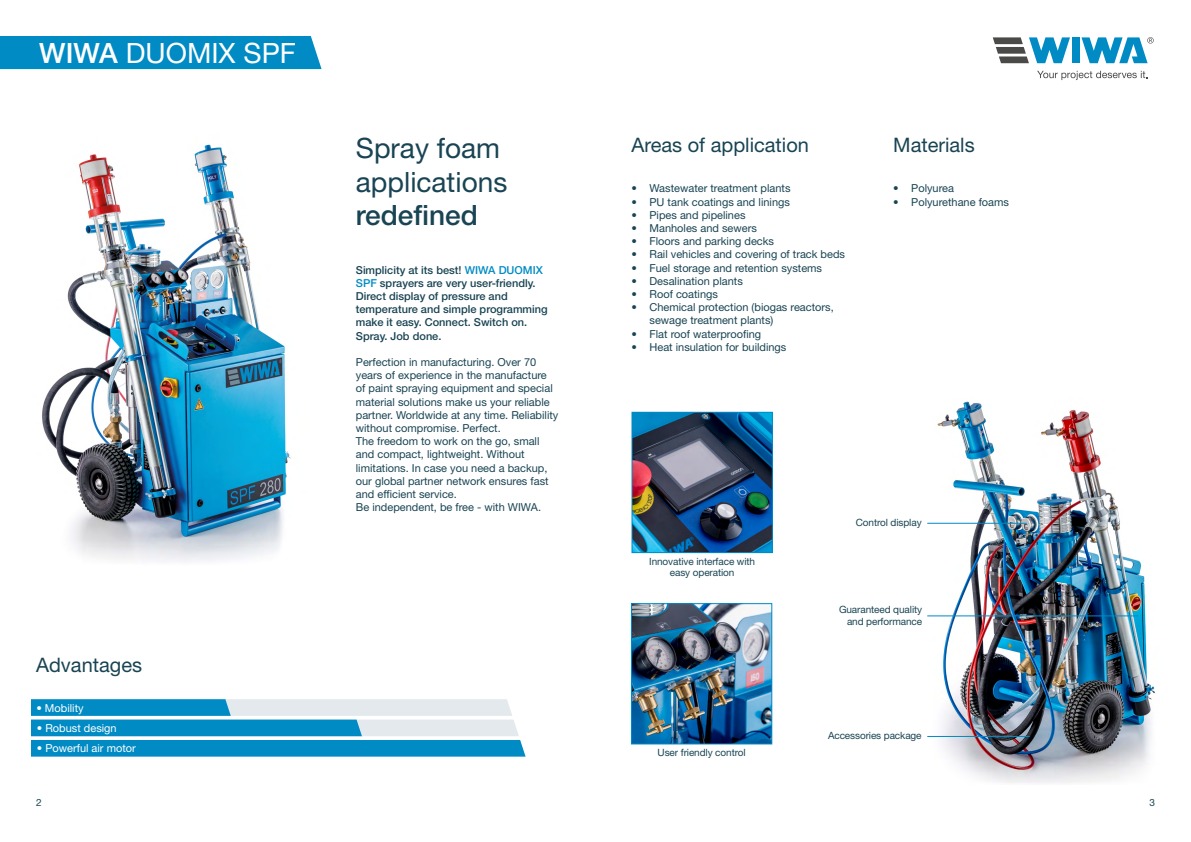
<style>
.page{position:relative;width:1191px;height:842px;background:#fff}
.page>*{position:absolute;margin:0;border:0;box-sizing:border-box;transform-origin:0 0}
.t1{font:28px/33.6px "Helvetica Neue LT Std";color:#194453}
.t2{font:28px "Helvetica Neue LT Std";color:#fff}
.t3{font:20px "Helvetica Neue LT Std";color:#194453}
.t4{font:11px/13.2px "Helvetica Neue LT Std";color:#194453}
.t5{font:500 11px/13.2px "Helvetica Neue LT Std";color:#194453}
.t6{font:11px "Helvetica Neue LT Std";color:#fff}
.t7{font:10px/12px "Helvetica Neue LT Std";letter-spacing:-.01em;color:#194453;text-align:right}
.s1{font-weight:500}
.s2{color:#008bc5}
</style>
<div class="page">
<div style="left:0;top:36px;width:321px;height:33px;background:#008bc5"></div>
<svg style="left:31px;top:699px;width:495px;height:58px;background:#61b4d7"></svg>
<svg style="left:1037px;top:71px;width:110px;height:9px"></svg>
<div style="left:1072px;top:37px;width:8px;height:26px;background:#008bc5"></div>
<svg style="left:992px;top:37px;width:78px;height:26px"></svg>
<svg style="left:1081px;top:37px;width:72px;height:26px"></svg>
<img style="left:932px;top:401px;width:223px;height:382px">
<img style="left:633px;top:414px;width:138px;height:137px">
<div style="left:631px;top:412px;width:142px;height:141px;border:1px solid #008bc5"></div>
<img style="left:633px;top:605px;width:137px;height:137px">
<div style="left:631px;top:603px;width:141px;height:141px;border:1px solid #008bc5"></div>
<hr style="left:927px;top:523px;width:100px;height:1px;background:#008bc5">
<hr style="left:927px;top:736px;width:102px;height:1px;background:#008bc5">
<hr style="left:927px;top:615px;width:211px;height:1px;background:#008bc5">
<img style="left:42px;top:144px;width:249px;height:418px">
<p class="t2" style="left:39px;top:36px;width:258px"><span class="s1">WIWA</span> DUOMIX SPF</p>
<p class="t3" style="left:36px;top:652px;width:107px">Advantages</p>
<p class="t6" style="left:36px;top:701px;width:49px">• Mobility</p>
<p class="t6" style="left:37px;top:721px;width:81px">• Robust design</p>
<p class="t6" style="left:37px;top:741px;width:100px">• Powerful air motor</p>
<p class="t1" style="left:356px;top:130px;width:153px">Spray foam applications <span class="s1">redefined</span></p>
<p class="t5" style="left:356px;top:263px;width:193px">Simplicity at its best! <span class="s2">WIWA DUOMIX<br>SPF</span> sprayers are very user-friendly.<br>Direct display of pressure and temperature and simple programming make it easy. Connect. Switch on.<br>Spray. Job done.</p>
<p class="t4" style="left:356px;top:355px;width:204px">Perfection in manufacturing. Over 70 years of experience in the manufacture of paint spraying equipment and special material solutions make us your reliable partner. Worldwide at any time. Reliability without compromise. Perfect.</p>
<p class="t4" style="left:356px;top:434px;width:194px">The freedom to work on the go, small and compact, lightweight. Without limitations. In case you need a backup, our global partner network ensures fast and efficient service.</p>
<p class="t4" style="left:356px;top:500px;width:187px">Be independent, be free - with WIWA.</p>
<p class="t3" style="left:631px;top:133px;width:179px">Areas of application</p>
<p class="t4" style="left:631px;top:182px;width:160px">• Wastewater treatment plants</p>
<p class="t4" style="left:631px;top:195px;width:160px">• PU tank coatings and linings</p>
<p class="t4" style="left:631px;top:208px;width:115px">• Pipes and pipelines</p>
<p class="t4" style="left:631px;top:221px;width:127px">• Manholes and sewers</p>
<p class="t4" style="left:631px;top:234px;width:144px">• Floors and parking decks</p>
<p class="t4" style="left:631px;top:248px;width:215px">• Rail vehicles and covering of track beds</p>
<p class="t4" style="left:631px;top:261px;width:192px">• Fuel storage and retention systems</p>
<p class="t4" style="left:631px;top:274px;width:113px">• Desalination plants</p>
<p class="t4" style="left:631px;top:287px;width:88px">• Roof coatings</p>
<p class="t4" style="left:649px;top:300px;width:186px;text-indent:-18px">• Chemical protection (biogas reactors, sewage treatment plants)</p>
<p class="t4" style="left:631px;top:327px;width:131px">• Flat roof waterproofing</p>
<p class="t4" style="left:631px;top:340px;width:156px">• Heat insulation for buildings</p>
<p class="t3" style="left:893px;top:133px;width:83px">Materials</p>
<p class="t4" style="left:893px;top:182px;width:62px">• Polyurea</p>
<p class="t4" style="left:893px;top:195px;width:117px">• Polyurethane foams</p>
<p class="t7" style="left:649px;top:555px;width:107px">Innovative interface with</p>
<p class="t7" style="left:670px;top:566px;width:66px">easy operation</p>
<p class="t7" style="left:856px;top:516px;width:67px">Control display</p>
<p class="t7" style="left:839px;top:603px;width:85px">Guaranteed quality and performance</p>
<p class="t7" style="left:657px;top:746px;width:89px">User friendly control</p>
<p class="t7" style="left:828px;top:729px;width:95px">Accessories package</p>
<p class="t7" style="left:36px;top:796px;width:7px">2</p>
<p class="t7" style="left:1149px;top:796px;width:7px">3</p>
</div>
